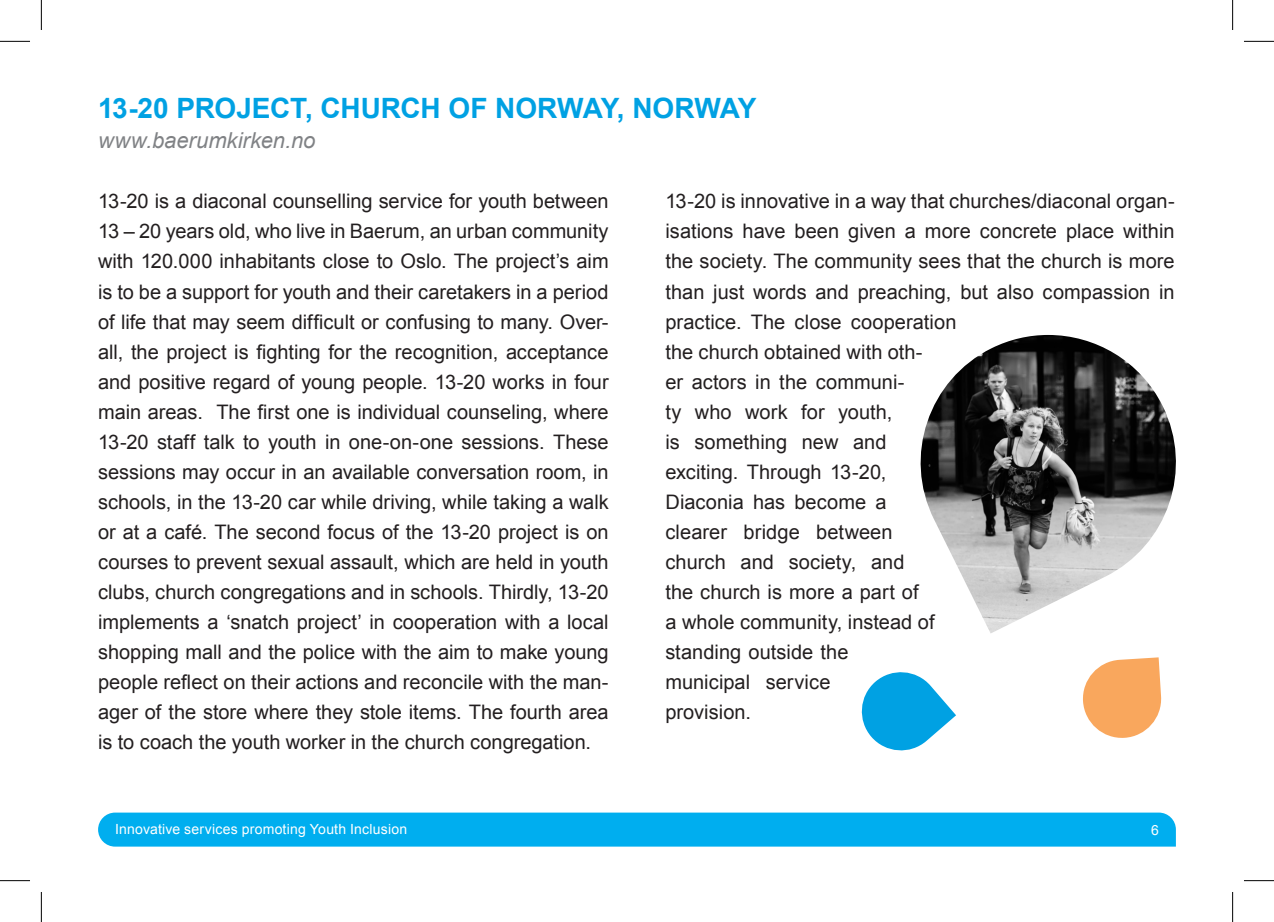
<style>
.page{position:relative;width:1274px;height:922px;background:#fff}
.page>*{position:absolute;margin:0;border:0;box-sizing:border-box;transform-origin:0 0}
.Page_Title{font:700 28px "Arial";letter-spacing:-.01em;color:#00a1e3}
.t1{font:italic 22px "Arial";color:#808285}
.t2{font:20px/30px "Arial";letter-spacing:.005em;color:#231f20;text-align:justify}
.t3{font:14px "Arial";letter-spacing:.015em;color:#fff}
</style>
<div class="page">
<div style="left:98px;top:812px;width:1077px;height:34px;background:#00aeef"></div>
<svg style="left:861px;top:672px;width:95px;height:79px"></svg>
<svg style="left:1083px;top:657px;width:79px;height:81px"></svg>
<img style="left:920px;top:335px;width:256px;height:298px">
<hr style="left:0;top:41px;width:30px;height:1px;background:#000">
<hr style="left:1243px;top:41px;width:30px;height:1px;background:#000">
<hr style="left:0;top:880px;width:30px;height:1px;background:#000">
<hr style="left:1243px;top:880px;width:30px;height:1px;background:#000">
<hr style="left:41px;top:0;width:1px;height:30px;background:#000">
<hr style="left:41px;top:892px;width:1px;height:30px;background:#000">
<hr style="left:1232px;top:0;width:1px;height:30px;background:#000">
<hr style="left:1232px;top:892px;width:1px;height:30px;background:#000">
<p class="Page_Title" style="left:98px;top:90px;width:660px">13-20 PROJECT, CHURCH OF NORWAY, NORWAY</p>
<p class="t1" style="left:98px;top:126px;width:219px">www.baerumkirken.no</p>
<p class="t2" style="left:98px;top:187px;width:512px">13-20 is a diaconal counselling service for youth between 13 – 20 years old, who live in Baerum, an urban community with 120.000 inhabitants close to Oslo. The project’s aim is to be a support for youth and their caretakers in a period of life that may seem difficult or confusing to many. Over&shy;all, the project is fighting for the recognition, acceptance and positive regard of young people. 13-20 works in four main areas. The first one is individual counseling, where 13-20 staff talk to youth in one-on-one sessions. These sessions may occur in an available conversation room, in schools, in the 13-20 car while driving, while taking a walk or at a café. The second focus of the 13-20 project is on courses to prevent sexual assault, which are held in youth clubs, church congregations and in schools. Thirdly, 13-20 implements a ‘snatch project’ in cooperation with a local shopping mall and the police with the aim to make young people reflect on their actions and reconcile with the man&shy;ager of the store where they stole items. The fourth area is to coach the youth worker in the church congregation.</p>
<p class="t2" style="left:665px;top:187px;width:511px;text-align:left">13-20 is innovative in a way that churches/diaconal organ&shy;isations have been given a more concrete place within the society. The community sees that the church is more than just words and preaching, but also compassion in practice. The close cooperation<br>the church obtained with oth-<br>er actors in the communi-<br>ty who work for youth,<br>is something new and<br>exciting. Through 13-20,<br>Diaconia has become a<br>clearer bridge between<br>church and society, and<br>the church is more a part of<br>a whole community, instead of<br>standing outside the<br>municipal service<br>provision.</p>
<p class="t3" style="left:115px;top:820px;width:294px">Innovative services promoting Youth Inclusion</p>
<p class="t3" style="left:1150px;top:821px;width:9px">6</p>
</div>
